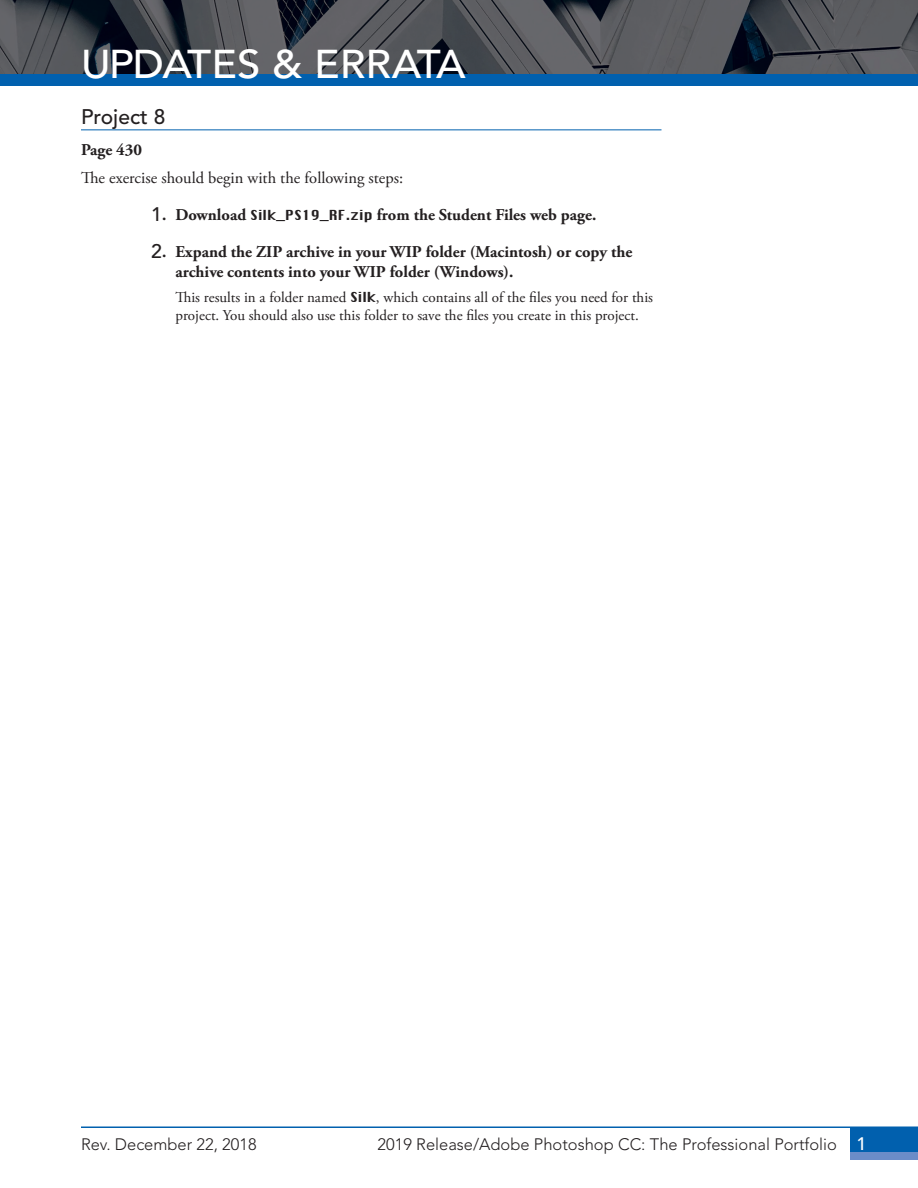
<style>
.page{position:relative;width:918px;height:1188px;background:#fff}
.page>*{position:absolute;margin:0;border:0;box-sizing:border-box;transform-origin:0 0}
.t1{font:500 39.9px "Avenir";letter-spacing:-.02em;color:#fff;scale:1.05 1}
.Exercise_Title{font:500 21px "Avenir";color:#231f20}
.Errata_Step{font:700 16.5px/19.8px "Adobe Garamond Pro";color:#231f20}
.t2{font:300 16.5px "Avenir";color:#231f20}
.Errata_explanation{font:16.5px "Adobe Garamond Pro";color:#231f20}
.Errata_Page_Step_num{font:700 16.5px "Adobe Garamond Pro";color:#231f20}
.Errata_Step_text{font:15px/18px "Adobe Garamond Pro";color:#231f20}
.s1{font-family:"Avenir";font-weight:500;font-size:19.5px}
.s2{font-family:"ATC Chicago";font-weight:400;font-size:13.5px}
.s3{font-family:"ATC Chicago";font-size:13.5px}
.s4{font-weight:500;font-size:18px;color:#fff}
</style>
<div class="page">
<hr style="left:81px;top:1126px;width:837px;height:2px;background:#0160ae">
<div style="left:850px;top:1127px;width:68px;height:33px;background:#0160ae"></div>
<div style="left:850px;top:1152px;width:68px;height:8px;background:#6b8cc8"></div>
<svg style="left:3px;top:3px;width:912px;height:71px;background:#4b4d53"></svg>
<div style="left:0;top:0;width:918px;height:79px;border:2px solid #231f20"></div>
<div style="left:1px;top:74px;width:917px;height:11px;background:#0160ae"></div>
<hr style="left:81px;top:129px;width:581px;height:1px;background:#0160ae">
<h1 class="t1" style="left:81px;top:41px;width:368px">UPDATES &amp; ERRATA</h1>
<p class="Exercise_Title" style="left:81px;top:105px;width:86px">Project 8</p>
<p class="Errata_Page_Step_num" style="left:81px;top:140px;width:62px">Page 430</p>
<p class="Errata_explanation" style="left:81px;top:168px;width:324px">The exercise should begin with the following steps:</p>
<p class="Errata_Step" style="left:151px;top:205px;width:447px"><span class="s1">1</span>. Download <span class="s2">Silk_PS19_RF.zip</span> from the Student Files web page.</p>
<p class="Errata_Step" style="left:176px;top:242px;width:458px;text-indent:-24px"><span class="s1">2</span>. Expand the ZIP archive in your WIP folder (Macintosh) or copy the archive contents into your WIP folder (Windows).</p>
<p class="Errata_Step_text" style="left:176px;top:288px;width:479px">This results in a folder named <span class="s3">Silk</span>, which contains all of the files you need for this project. You should also use this folder to save the files you create in this project.</p>
<p class="t2" style="left:81px;top:1134px;width:177px">Rev. December 22, 2018</p>
<p class="t2" style="left:378px;top:1134px;width:490px">2019 Release/Adobe Photoshop CC: The Professional Portfolio <span class="s4">1</span></p>
</div>
